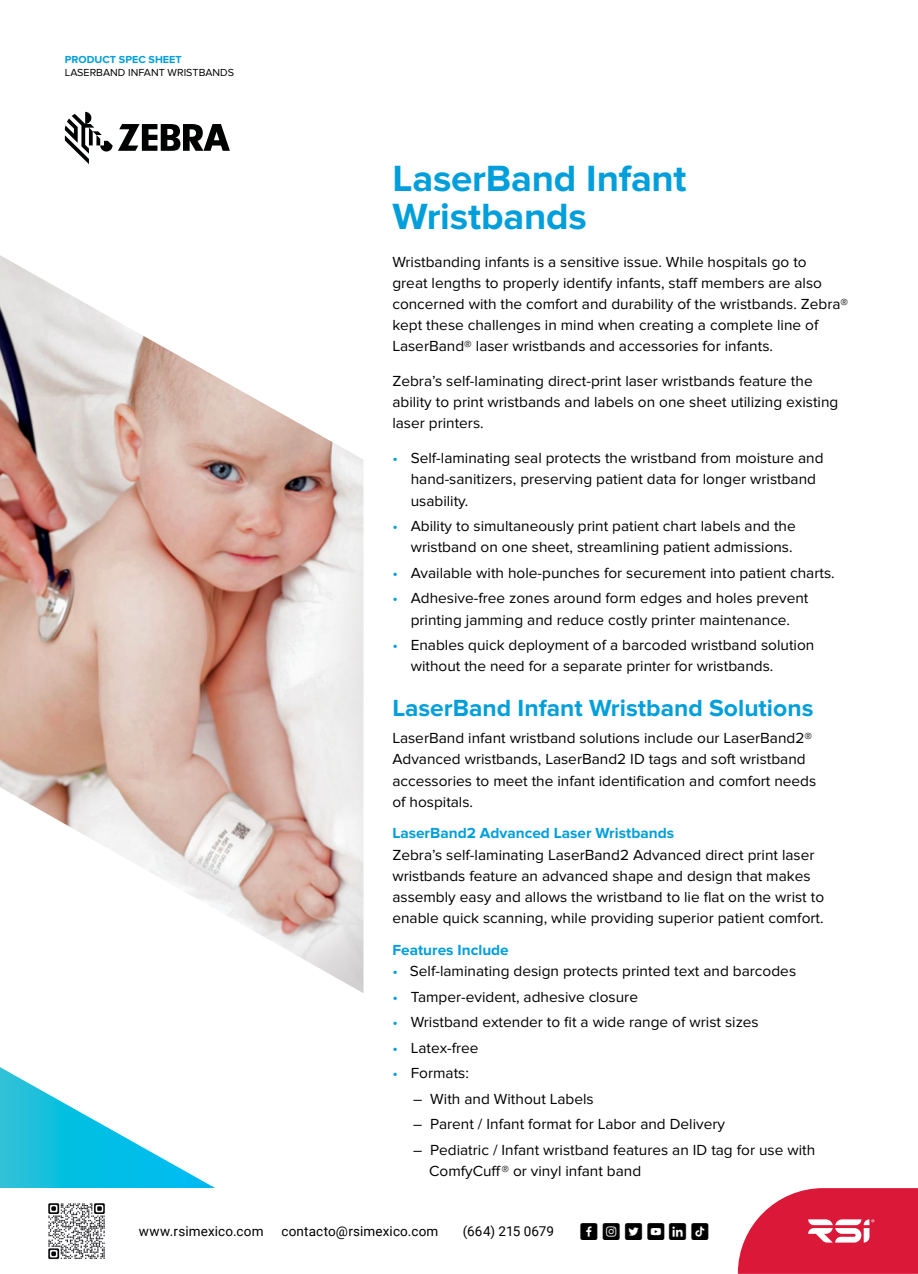
<style>
.page{position:relative;width:918px;height:1274px;background:#fff}
.page>*{position:absolute;margin:0;border:0;box-sizing:border-box;transform-origin:0 0}
.t1{font:700 37.8px/37.8px "Proxima Nova";letter-spacing:-.005em;color:#009fdb}
.t2{font:700 24.15px "Proxima Nova";color:#009fdb}
.t3{font:15.15px/21.1px "Proxima Nova";color:#000}
.t4{font:700 15.15px "Proxima Nova";color:#009fdb}
.t5{font:15px "Social Shapes";letter-spacing:.265em;color:#000}
.t6{font:13.5px "Roboto";letter-spacing:.015em;color:#000}
.t7{font:10.65px "Proxima Nova";color:#000101}
.t8{font:700 10.65px "Proxima Nova";color:#009fdb}
.s1{color:#009fdb}
</style>
<div class="page">
<svg style="left:65px;top:112px;width:165px;height:52px"></svg>
<svg style="left:0;top:1067px;width:215px;height:121px"></svg>
<img style="left:0;top:255px;width:364px;height:738px">
<img style="left:48px;top:1203px;width:57px;height:57px">
<svg style="left:738px;top:1188px;width:180px;height:86px;background:#e03d58"></svg>
<p class="t8" style="left:65px;top:53px;width:118px">PRODUCT SPEC SHEET</p>
<p class="t7" style="left:65px;top:67px;width:171px">LASERBAND INFANT WRISTBANDS</p>
<h1 class="t1" style="left:392px;top:160px;width:296px">LaserBand Infant<br>Wristbands</h1>
<p class="t3" style="left:392px;top:251px;width:457px">Wristbanding infants is a sensitive issue. While hospitals go to<br>great lengths to properly identify infants, staff members are also concerned with the comfort and durability of the wristbands. Zebra® kept these challenges in mind when creating a complete line of LaserBand® laser wristbands and accessories for infants.</p>
<p class="t3" style="left:392px;top:371px;width:448px">Zebra’s self-laminating direct-print laser wristbands feature the ability to print wristbands and labels on one sheet utilizing existing laser printers.</p>
<p class="t3" style="left:411px;top:448px;width:414px;text-indent:-18px"><span class="s1">•</span> Self-laminating seal protects the wristband from moisture and hand-sanitizers, preserving patient data for longer wristband usability.</p>
<p class="t3" style="left:392px;top:516px;width:405px;text-align:right"><span class="s1">•</span> Ability to simultaneously print patient chart labels and the wristband on one sheet, streamlining patient admissions.</p>
<p class="t3" style="left:392px;top:562px;width:444px"><span class="s1">•</span> Available with hole-punches for securement into patient charts.</p>
<p class="t3" style="left:392px;top:588px;width:418px;text-align:center"><span class="s1">•</span> Adhesive-free zones around form edges and holes prevent printing jamming and reduce costly printer maintenance.</p>
<p class="t3" style="left:411px;top:635px;width:405px;text-indent:-18px"><span class="s1">•</span> Enables quick deployment of a barcoded wristband solution without the need for a separate printer for wristbands.</p>
<h2 class="t2" style="left:392px;top:694px;width:423px">LaserBand Infant Wristband Solutions</h2>
<p class="t3" style="left:392px;top:728px;width:425px">LaserBand infant wristband solutions include our LaserBand2® Advanced wristbands, LaserBand2 ID tags and soft wristband accessories to meet the infant identification and comfort needs of hospitals.</p>
<p class="t4" style="left:392px;top:825px;width:283px">LaserBand2 Advanced Laser Wristbands</p>
<p class="t3" style="left:392px;top:844px;width:433px">Zebra’s self-laminating LaserBand2 Advanced direct print laser wristbands feature an advanced shape and design that makes assembly easy and allows the wristband to lie flat on the wrist to enable quick scanning, while providing superior patient comfort.</p>
<p class="t4" style="left:392px;top:941px;width:118px">Features Include</p>
<p class="t3" style="left:392px;top:961px;width:405px"><span class="s1">•</span> Self-laminating design protects printed text and barcodes</p>
<p class="t3" style="left:392px;top:986px;width:247px"><span class="s1">•</span> Tamper-evident, adhesive closure</p>
<p class="t3" style="left:392px;top:1012px;width:368px"><span class="s1">•</span> Wristband extender to fit a wide range of wrist sizes</p>
<p class="t3" style="left:392px;top:1037px;width:88px"><span class="s1">•</span> Latex-free</p>
<p class="t3" style="left:392px;top:1063px;width:78px"><span class="s1">•</span> Formats:</p>
<p class="t3" style="left:413px;top:1088px;width:182px">– With and Without Labels</p>
<p class="t3" style="left:413px;top:1114px;width:313px">– Parent / Infant format for Labor and Delivery</p>
<p class="t3" style="left:429px;top:1139px;width:388px;text-indent:-16px">– Pediatric / Infant wristband features an ID tag for use with<br>ComfyCuff® or vinyl infant band</p>
<p class="t6" style="left:139px;top:1222px;width:126px">www.rsimexico.com</p>
<p class="t6" style="left:281px;top:1222px;width:158px">contacto@rsimexico.com</p>
<p class="t6" style="left:463px;top:1222px;width:93px">(664) 215 0679</p>
<p class="t5" style="left:580px;top:1226px;width:131px">FdÕùjÉ</p>
</div>
